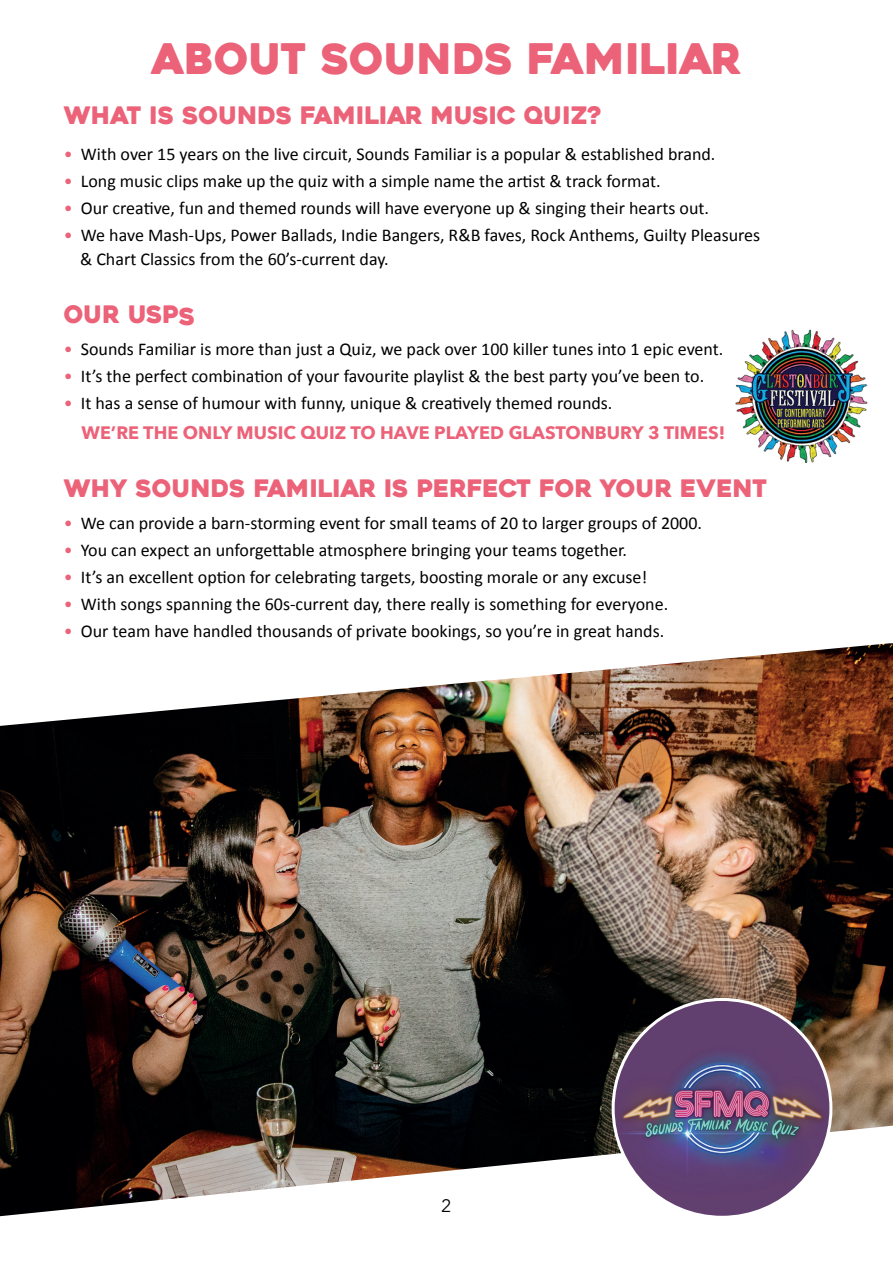
<style>
.page{position:relative;width:893px;height:1263px;background:#fff}
.page>*{position:absolute;margin:0;border:0;box-sizing:border-box;transform-origin:0 0}
.t1{font:42px "Heavitas";color:#ec6278}
.t2{font:24px "Heavitas";color:#ec6278}
.t3{font:18px/24px "Calibri";color:#000001}
.t4{font:700 18px "Avenir Next";color:#ec6278}
.t5{font:18px "Avenir Next";color:#000001}
.s1{color:#ec6278}
.s2{font-size:23.7px}
</style>
<div class="page">
<img style="left:0;top:643px;width:893px;height:573px">
<img style="left:735px;top:329px;width:133px;height:134px">
<img style="left:613px;top:999px;width:218px;height:218px;border-radius:109px">
<h1 class="t1" style="left:152px;top:33px;width:591px">ABOUT SOUNDS FAMILIAR</h1>
<h2 class="t2" style="left:64px;top:101px;width:539px">WHAT IS SOUNDS FAMILIAR MUSIC QUIZ?</h2>
<p class="t3" style="left:64px;top:142px;width:653px"><span class="s1">•</span> With over 15 years on the live circuit, Sounds Familiar is a popular &amp; established brand.</p>
<p class="t3" style="left:64px;top:169px;width:598px"><span class="s1">•</span> Long music clips make up the quiz with a simple name the artist &amp; track format.</p>
<p class="t3" style="left:64px;top:196px;width:647px"><span class="s1">•</span> Our creative, fun and themed rounds will have everyone up &amp; singing their hearts out.</p>
<p class="t3" style="left:80px;top:223px;width:682px;text-indent:-16px"><span class="s1">•</span> We have Mash-Ups, Power Ballads, Indie Bangers, R&amp;B faves, Rock Anthems, Guilty Pleasures &amp; Chart Classics from the 60’s-current day.</p>
<h2 class="t2" style="left:64px;top:300px;width:133px">OUR USP<span class="s2">S</span></h2>
<p class="t3" style="left:64px;top:337px;width:661px"><span class="s1">•</span> Sounds Familiar is more than just a Quiz, we pack over 100 killer tunes into 1 epic event.</p>
<p class="t3" style="left:64px;top:364px;width:642px"><span class="s1">•</span> It’s the perfect combination of your favourite playlist &amp; the best party you’ve been to.</p>
<p class="t3" style="left:64px;top:391px;width:550px"><span class="s1">•</span> It has a sense of humour with funny, unique &amp; creatively themed rounds.</p>
<p class="t4" style="left:82px;top:417px;width:645px">WE’RE THE ONLY MUSIC QUIZ TO HAVE PLAYED GLASTONBURY 3 TIMES!</p>
<h2 class="t2" style="left:64px;top:474px;width:705px">WHY SOUNDS FAMILIAR IS PERFECT FOR YOUR EVENT</h2>
<p class="t3" style="left:64px;top:511px;width:640px"><span class="s1">•</span> We can provide a barn-storming event for small teams of 20 to larger groups of 2000.</p>
<p class="t3" style="left:64px;top:538px;width:565px"><span class="s1">•</span> You can expect an unforgettable atmosphere bringing your teams together.</p>
<p class="t3" style="left:64px;top:565px;width:585px"><span class="s1">•</span> It’s an excellent option for celebrating targets, boosting morale or any excuse!</p>
<p class="t3" style="left:64px;top:592px;width:606px"><span class="s1">•</span> With songs spanning the 60s-current day, there really is something for everyone.</p>
<p class="t3" style="left:64px;top:619px;width:602px"><span class="s1">•</span> Our team have handled thousands of private bookings, so you’re in great hands.</p>
<p class="t5" style="left:441px;top:1190px;width:12px">2</p>
</div>
